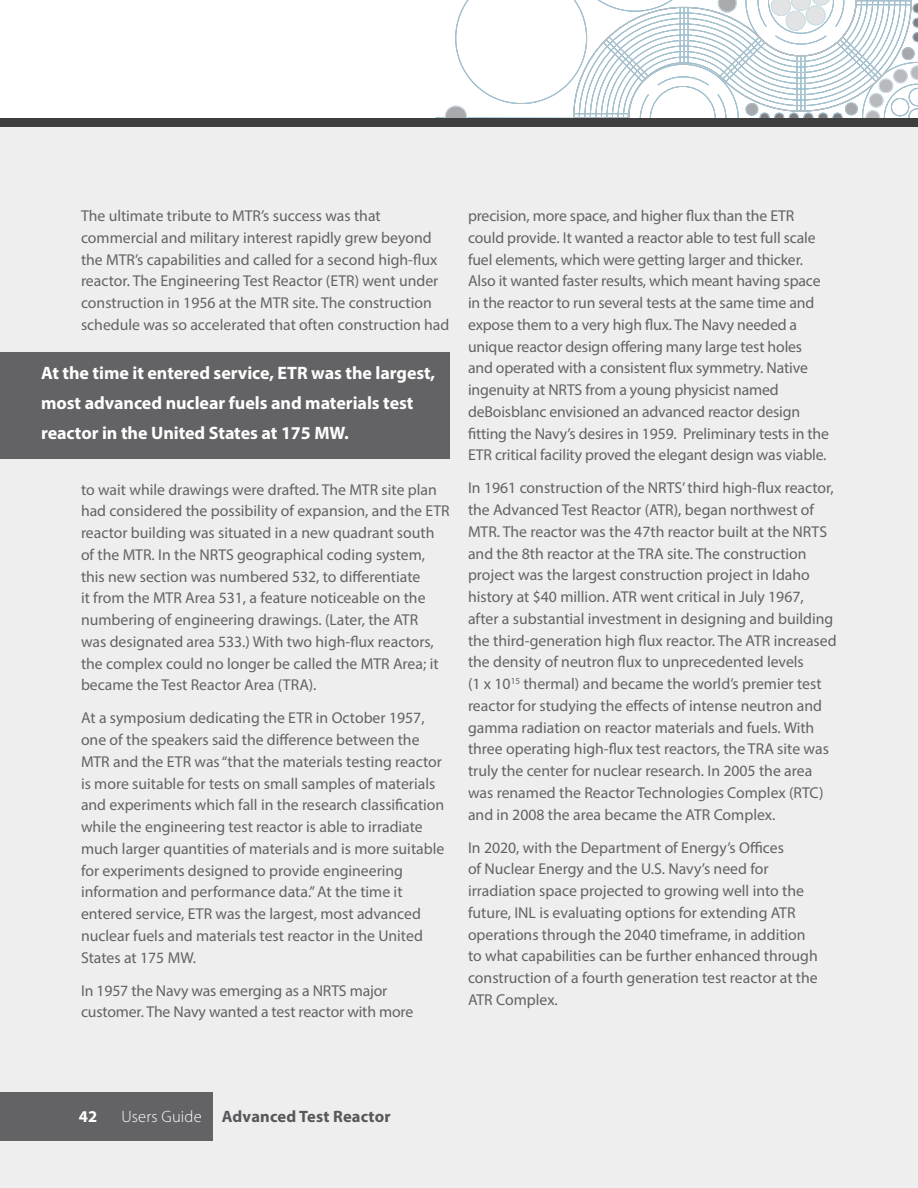
<style>
.page{position:relative;width:918px;height:1188px;background:#fff}
.page>*{position:absolute;margin:0;border:0;box-sizing:border-box;transform-origin:0 0}
.Body_Text{font:700 18px/30px "Myriad Pro";letter-spacing:-.005em;color:#fff}
.t1{font:700 16.5px "Myriad Pro";letter-spacing:.01em;color:#57585a}
.t2{font:700 16.5px "Myriad Pro";color:#fff}
.Body_Text-2{font:15.75px/21.8px "Myriad Pro";color:#636366}
.s1{font-weight:300;color:#fff}
</style>
<div class="page">
<div style="left:0;top:123px;width:918px;height:1065px;background:#eeeeef"></div>
<div style="left:0;top:1092px;width:213px;height:48px;background:#636366"></div>
<svg style="left:443px;top:0;width:475px;height:118px"></svg>
<div style="left:0;top:118px;width:918px;height:9px;background:#3e3e3f"></div>
<div style="left:0;top:352px;width:450px;height:107px;background:#636366"></div>
<p class="Body_Text-2" style="left:81px;top:205px;width:370px">The ultimate tribute to MTR’s success was that commercial and military interest rapidly grew beyond the MTR’s capabilities and called for a second high-flux reactor. The Engineering Test Reactor (ETR) went under construction in 1956 at the MTR site. The construction schedule was so accelerated that often construction had</p>
<p class="Body_Text" style="left:41px;top:357px;width:396px">At the time it entered service, ETR was the largest, most advanced nuclear fuels and materials test reactor in the United States at 175 MW.</p>
<p class="Body_Text-2" style="left:81px;top:478px;width:370px">to wait while drawings were drafted. The MTR site plan had considered the possibility of expansion, and the ETR reactor building was situated in a new quadrant south of the MTR. In the NRTS geographical coding system, this new section was numbered 532, to differentiate<br>it from the MTR Area 531, a feature noticeable on the numbering of engineering drawings. (Later, the ATR<br>was designated area 533.) With two high-flux reactors, the complex could no longer be called the MTR Area; it became the Test Reactor Area (TRA).</p>
<p class="Body_Text-2" style="left:81px;top:707px;width:365px">At a symposium dedicating the ETR in October 1957, one of the speakers said the difference between the MTR and the ETR was “that the materials testing reactor is more suitable for tests on small samples of materials and experiments which fall in the research classification while the engineering test reactor is able to irradiate much larger quantities of materials and is more suitable for experiments designed to provide engineering information and performance data.” At the time it entered service, ETR was the largest, most advanced nuclear fuels and materials test reactor in the United States at 175 MW.</p>
<p class="Body_Text-2" style="left:81px;top:979px;width:334px">In 1957 the Navy was emerging as a NRTS major customer. The Navy wanted a test reactor with more</p>
<p class="Body_Text-2" style="left:468px;top:205px;width:363px">precision, more space, and higher flux than the ETR could provide. It wanted a reactor able to test full scale fuel elements, which were getting larger and thicker.<br>Also it wanted faster results, which meant having space in the reactor to run several tests at the same time and expose them to a very high flux. The Navy needed a unique reactor design offering many large test holes and operated with a consistent flux symmetry. Native ingenuity at NRTS from a young physicist named deBoisblanc envisioned an advanced reactor design fitting the Navy’s desires in 1959. Preliminary tests in the ETR critical facility proved the elegant design was viable.</p>
<p class="Body_Text-2" style="left:468px;top:477px;width:370px">In 1961 construction of the NRTS’ third high-flux reactor, the Advanced Test Reactor (ATR), began northwest of MTR. The reactor was the 47th reactor built at the NRTS and the 8th reactor at the TRA site. The construction project was the largest construction project in Idaho history at $40 million. ATR went critical in July 1967, after a substantial investment in designing and building the third-generation high flux reactor. The ATR increased the density of neutron flux to unprecedented levels<br>(1 x 10<sup>15</sup> thermal) and became the world’s premier test reactor for studying the effects of intense neutron and gamma radiation on reactor materials and fuels. With three operating high-flux test reactors, the TRA site was truly the center for nuclear research. In 2005 the area was renamed the Reactor Technologies Complex (RTC) and in 2008 the area became the ATR Complex.</p>
<p class="Body_Text-2" style="left:468px;top:836px;width:351px">In 2020, with the Department of Energy’s Offices<br>of Nuclear Energy and the U.S. Navy’s need for irradiation space projected to growing well into the future, INL is evaluating options for extending ATR operations through the 2040 timeframe, in addition to what capabilities can be further enhanced through construction of a fourth generation test reactor at the ATR Complex.</p>
<p class="t2" style="left:79px;top:1106px;width:20px">42</p>
<p class="t1" style="left:122px;top:1106px;width:271px"><span class="s1">Users Guide</span> Advanced Test Reactor</p>
</div>
